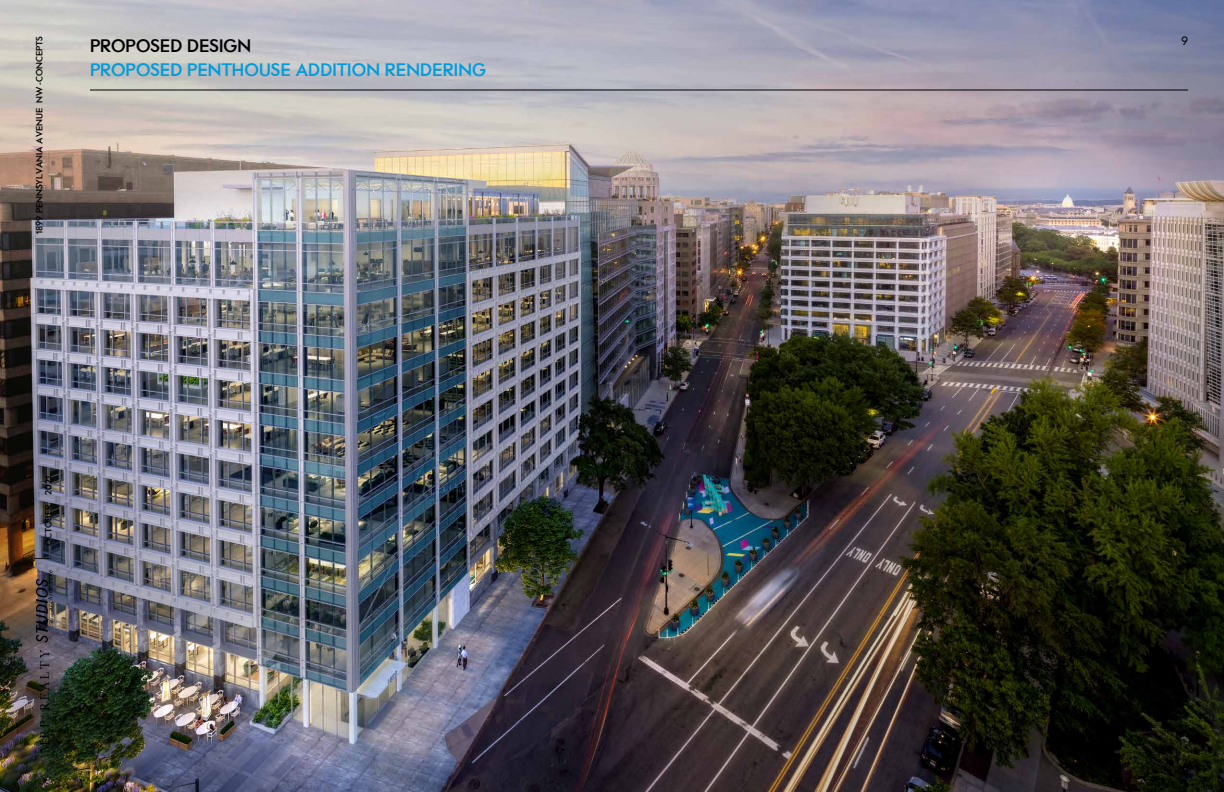
<style>
.page{position:relative;width:1224px;height:792px;background:#fff}
.page>*{position:absolute;margin:0;border:0;box-sizing:border-box;transform-origin:0 0}
.t1{font:600 18px "Studios Futura";letter-spacing:.005em;color:#009cdb}
.t2{font:600 18px "Studios Futura";color:#000}
.t3{font:12px "Studios Futura";color:#000}
.t4{font:600 9px "Studios Futura";color:#000}
</style>
<div class="page">
<img style="left:1px;top:0;width:1223px;height:792px">
<img style="left:35px;top:646px;width:18px;height:114px">
<svg style="left:34px;top:559px;width:17px;height:1px"></svg>
<svg style="left:36px;top:570px;width:16px;height:72px"></svg>
<hr style="left:90px;top:90px;width:1098px;height:1px;background:#000">
<p class="t4" style="left:34px;top:234px;width:200px;rotate:-90deg">1899 PENNSYLVANIA AVENUE NW -CONCEPTS</p>
<h1 class="t2" style="left:90px;top:35px;width:163px">PROPOSED DESIGN</h1>
<h1 class="t1" style="left:90px;top:59px;width:398px">PROPOSED PENTHOUSE ADDITION RENDERING</h1>
<p class="t4" style="left:43px;top:546px;width:72px;rotate:-90deg">OCTOBER 2021</p>
<h2 class="t3" style="left:1182px;top:34px;width:8px">9</h2>
</div>
